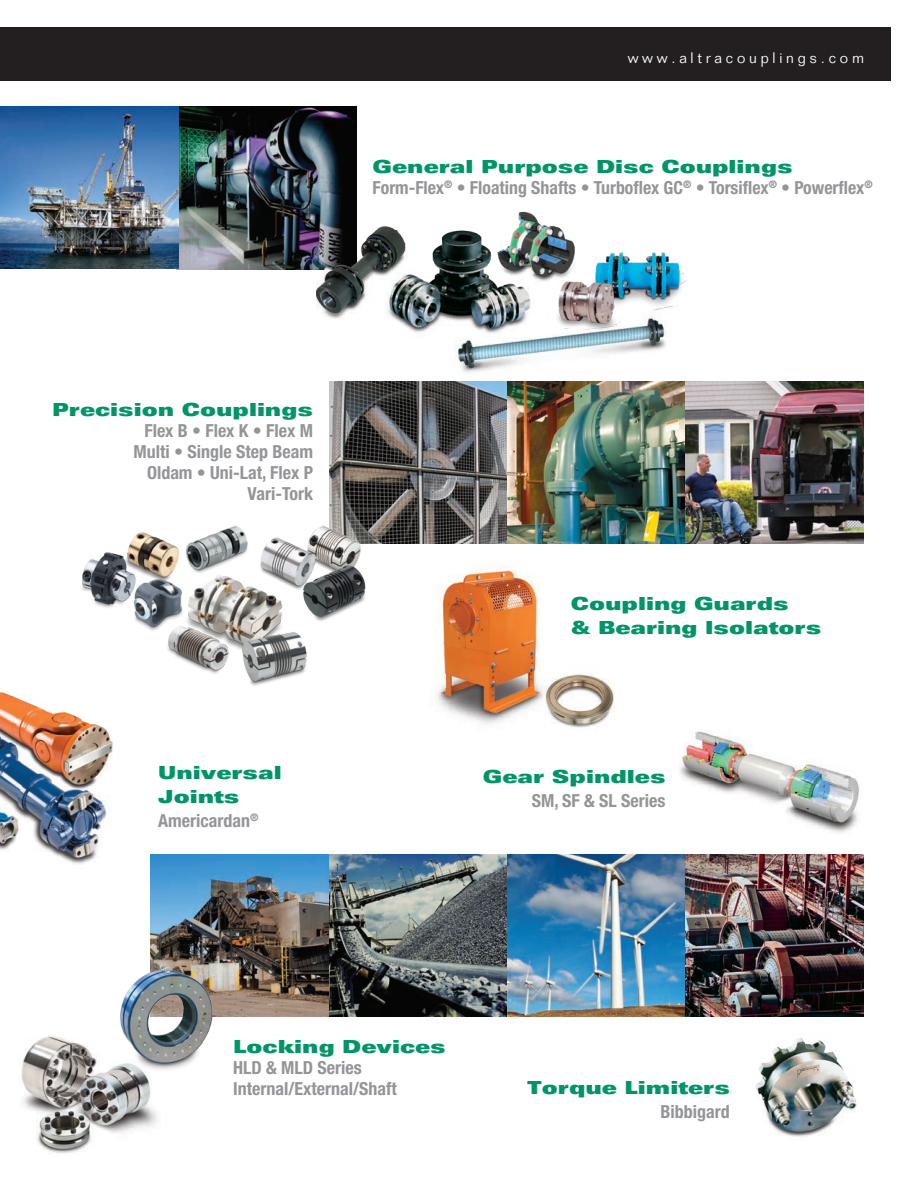
<style>
.page{position:relative;width:918px;height:1188px;background:#fff}
.page>*{position:absolute;margin:0;border:0;box-sizing:border-box;transform-origin:0 0}
.t1{font:700 condensed 18px/21px "Helvetica Neue LT Std";color:#939598}
.t2{font:18px/24px "Univers LT Std X Black Ex";color:#009568}
.t3{font:300 15px "Folio Std";letter-spacing:.25em;color:#fff}
.s1{font-family:"Univers LT Std X Black Ex";font-weight:400;font-stretch:normal;color:#009568}
.s2{font-family:"Helvetica Neue LT Std";font-weight:700;font-stretch:condensed;color:#939598}
</style>
<div class="page">
<img style="left:435px;top:563px;width:180px;height:165px">
<img style="left:679px;top:731px;width:180px;height:103px">
<img style="left:151px;top:854px;width:713px;height:162px">
<div style="left:0;top:27px;width:891px;height:54px;background:#231f20"></div>
<img style="left:329px;top:381px;width:535px;height:162px">
<img style="left:81px;top:489px;width:310px;height:197px">
<img style="left:21px;top:1036px;width:137px;height:118px">
<img style="left:0;top:623px;width:158px;height:252px">
<img style="left:756px;top:1038px;width:101px;height:99px">
<img style="left:105px;top:962px;width:121px;height:116px">
<img style="left:0;top:107px;width:356px;height:163px">
<img style="left:316px;top:178px;width:371px;height:195px">
<p class="t3" style="left:628px;top:49px;width:238px">www.altracouplings.com</p>
<p class="t1" style="left:373px;top:156px;width:502px"><span class="s1">General Purpose Disc Couplings<br></span>Form-Flex<sup>®</sup> • Floating Shafts • Turboflex GC<sup>®</sup> • Torsiflex<sup>®</sup> • Powerflex<sup>®</sup></p>
<p class="t1" style="left:52px;top:399px;width:262px;text-align:right"><span class="s1">Precision Couplings<br></span>Flex B • Flex K • Flex M<br>Multi • Single Step Beam<br>Oldam • Uni-Lat, Flex P<br>Vari-Tork</p>
<p class="t2" style="left:158px;top:760px;width:125px">Universal<br>Joints<br><span class="s2">Americardan</span><sup>®</sup></p>
<p class="t2" style="left:571px;top:592px;width:252px">Coupling Guards<br>&amp; Bearing Isolators</p>
<p class="t1" style="left:483px;top:764px;width:184px;line-height:24px;text-align:right"><span class="s1">Gear Spindles<br></span>SM, SF &amp; SL Series</p>
<p class="t1" style="left:233px;top:1036px;width:214px"><span class="s1">Locking Devices<br></span>HLD &amp; MLD Series<br>Internal/External/Shaft</p>
<p class="t2" style="left:527px;top:1075px;width:204px;text-align:right">Torque Limiters<br><span class="s2">Bibbigard</span></p>
</div>
